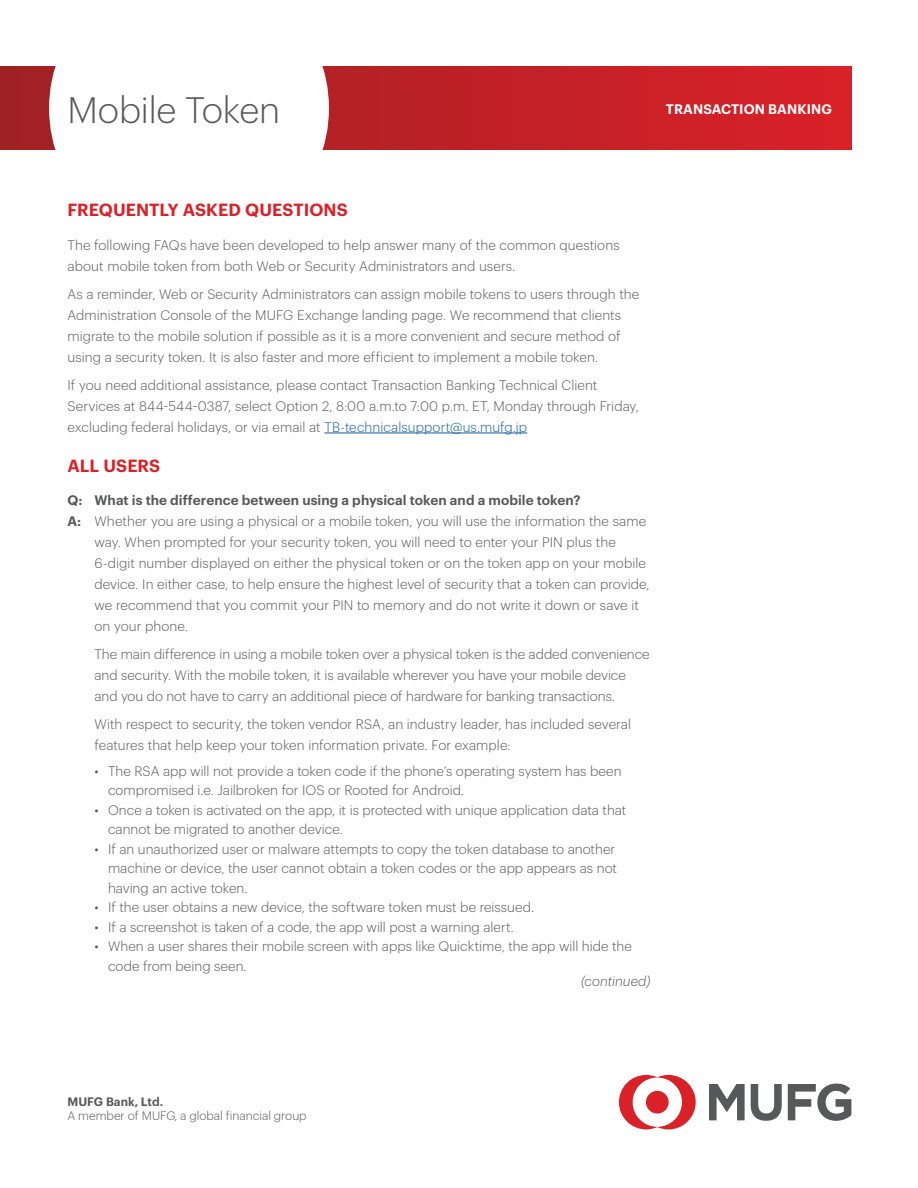
<style>
.page{position:relative;width:918px;height:1188px;background:#fff}
.page>*{position:absolute;margin:0;border:0;box-sizing:border-box;transform-origin:0 0}
.ParaStyle06_Leading_26_pts{font:300 36px "Graphik";letter-spacing:-.005em;color:#57585a}
.Heading_Level_1{font:600 17.25px "Graphik";color:#da2128}
.Body_Copy_9_14{font:300 13.5px/21px "Graphik";letter-spacing:.005em;color:#57585a}
.Body_Copy_9_14_with_Indent{font:300 13.5px/21px "Graphik";color:#57585a}
.Body_Copy_9_14_with_line_space{font:300 13.5px/21px "Graphik";letter-spacing:.01em;color:#57585a}
.Heading_Level_2{font:600 13.5px "Graphik";letter-spacing:.005em;color:#57585a}
.ParaStyle01_Leading_Auto{font:600 13.5px "Graphik";letter-spacing:.01em;color:#fff}
.Body_Copy_9_14-2{font:italic 300 13.5px "Graphik";letter-spacing:.005em;color:#57585a}
.ParaStyle01_Leading_Auto-2{font:300 12px "Graphik";color:#57585a}
.ParaStyle01_Leading_Auto-3{font:600 12px "Graphik";color:#57585a}
.s1{color:#175d9e}
.s2{font-weight:600}
</style>
<div class="page">
<svg style="left:0;top:67px;width:851px;height:83px;background:#c32126"></svg>
<svg style="left:49px;top:66px;width:280px;height:84px"></svg>
<svg style="left:709px;top:1084px;width:142px;height:37px"></svg>
<svg style="left:619px;top:1075px;width:77px;height:54px"></svg>
<hr style="left:324px;top:433px;width:203px;height:1px;background:#175d9e">
<p class="ParaStyle06_Leading_26_pts" style="left:68px;top:84px;width:214px">Mobile Token</p>
<p class="ParaStyle01_Leading_Auto" style="left:666px;top:99px;width:168px">TRANSACTION BANKING</p>
<h2 class="Heading_Level_1" style="left:68px;top:196px;width:282px">FREQUENTLY ASKED QUESTIONS</h2>
<p class="Body_Copy_9_14" style="left:68px;top:234px;width:554px">The following FAQs have been developed to help answer many of the common questions about mobile token from both Web or Security Administrators and users.</p>
<p class="Body_Copy_9_14" style="left:68px;top:282px;width:573px">As a reminder, Web or Security Administrators can assign mobile tokens to users through the Administration Console of the MUFG Exchange landing page. We recommend that clients migrate to the mobile solution if possible as it is a more convenient and secure method of using a security token. It is also faster and more efficient to implement a mobile token.</p>
<p class="Body_Copy_9_14_with_line_space" style="left:68px;top:373px;width:573px">If you need additional assistance, please contact Transaction Banking Technical Client<br>Services at 844-544-0387, select Option 2, 8:00 a.m.to 7:00 p.m. ET, Monday through Friday, excluding federal holidays, or via email at <span class="s1">TB-technicalsupport@us.mufg.jp</span></p>
<h2 class="Heading_Level_1" style="left:68px;top:453px;width:94px">ALL USERS</h2>
<h2 class="Heading_Level_2" style="left:68px;top:490px;width:515px">Q: What is the difference between using a physical token and a mobile token?</h2>
<p class="Body_Copy_9_14" style="left:94px;top:510px;width:557px;text-indent:-27px"><span class="s2">A:</span> Whether you are using a physical or a mobile token, you will use the information the same way. When prompted for your security token, you will need to enter your PIN plus the 6-digit number displayed on either the physical token or on the token app on your mobile device. In either case, to help ensure the highest level of security that a token can provide, we recommend that you commit your PIN to memory and do not write it down or save it on your phone.</p>
<p class="Body_Copy_9_14_with_Indent" style="left:94px;top:642px;width:557px">The main difference in using a mobile token over a physical token is the added convenience and security. With the mobile token, it is available wherever you have your mobile device and you do not have to carry an additional piece of hardware for banking transactions.</p>
<p class="Body_Copy_9_14_with_Indent" style="left:94px;top:712px;width:538px">With respect to security, the token vendor RSA, an industry leader, has included several features that help keep your token information private. For example:</p>
<p class="Body_Copy_9_14" style="left:108px;top:760px;width:515px;line-height:19.5px;text-indent:-14px">• The RSA app will not provide a token code if the phone’s operating system has been compromised i.e. Jailbroken for IOS or Rooted for Android.</p>
<p class="Body_Copy_9_14" style="left:108px;top:799px;width:520px;line-height:19.5px;text-indent:-14px">• Once a token is activated on the app, it is protected with unique application data that cannot be migrated to another device.</p>
<p class="Body_Copy_9_14" style="left:108px;top:838px;width:511px;line-height:19.5px;text-indent:-14px">• If an unauthorized user or malware attempts to copy the token database to another machine or device, the user cannot obtain a token codes or the app appears as not having an active token.</p>
<p class="Body_Copy_9_14" style="left:94px;top:896px;width:441px">• If the user obtains a new device, the software token must be reissued.</p>
<p class="Body_Copy_9_14" style="left:94px;top:915px;width:421px">• If a screenshot is taken of a code, the app will post a warning alert.</p>
<p class="Body_Copy_9_14" style="left:108px;top:936px;width:525px;line-height:19.5px;text-indent:-14px">• When a user shares their mobile screen with apps like Quicktime, the app will hide the code from being seen.</p>
<p class="Body_Copy_9_14-2" style="left:581px;top:972px;width:71px">(continued)</p>
<p class="ParaStyle01_Leading_Auto-3" style="left:68px;top:1093px;width:97px">MUFG Bank, Ltd.</p>
<p class="ParaStyle01_Leading_Auto-2" style="left:68px;top:1107px;width:241px">A member of MUFG, a global financial group</p>
</div>
